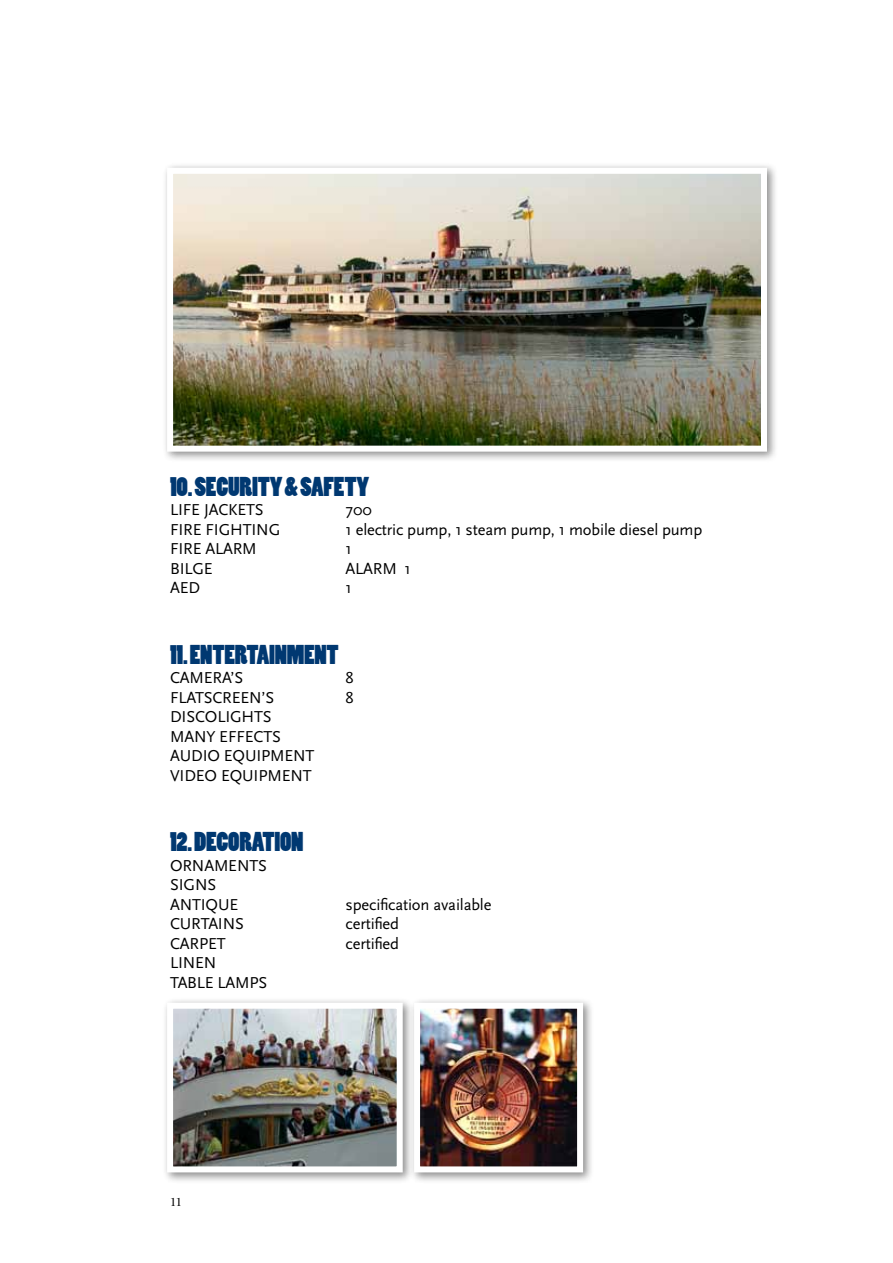
<style>
.page{position:relative;width:893px;height:1263px;background:#fff}
.page>*{position:absolute;margin:0;border:0;box-sizing:border-box;transform-origin:0 0}
.t1{font:25.5px "Poplar Std";letter-spacing:-.01em;color:#003871}
.t2{font:16.5px/19.5px "Scala Sans";letter-spacing:-.01em;color:#000}
.t3{font:12px "New Baskerville Std";color:#000}
</style>
<div class="page">
<div style="left:162px;top:163px;width:616px;height:300px;background:#000;opacity:.45"></div>
<img style="left:174px;top:175px;width:586px;height:270px">
<div style="left:167px;top:168px;width:600px;height:284px;border:6px solid #fff"></div>
<div style="left:162px;top:997px;width:252px;height:187px;background:#000;opacity:.45"></div>
<img style="left:174px;top:1010px;width:222px;height:155px">
<div style="left:167px;top:1003px;width:236px;height:169px;border:6px solid #fff"></div>
<div style="left:409px;top:997px;width:185px;height:187px;background:#000;opacity:.45"></div>
<img style="left:421px;top:1010px;width:155px;height:155px">
<div style="left:414px;top:1003px;width:169px;height:169px;border:6px solid #fff"></div>
<h1 class="t1" style="left:170px;top:472px;width:201px">10. SECURITY &amp; SAFETY</h1>
<p class="t2" style="left:170px;top:500px;width:95px">LIFE JACKETS</p>
<p class="t2" style="left:346px;top:500px;width:28px">700</p>
<p class="t2" style="left:170px;top:520px;width:112px">FIRE FIGHTING</p>
<p class="t2" style="left:346px;top:520px;width:358px">1 electric pump, 1 steam pump, 1 mobile diesel pump</p>
<p class="t2" style="left:170px;top:539px;width:88px">FIRE ALARM</p>
<p class="t2" style="left:346px;top:539px;width:8px">1</p>
<p class="t2" style="left:170px;top:559px;width:44px">BILGE</p>
<p class="t2" style="left:346px;top:559px;width:67px">ALARM 1</p>
<p class="t2" style="left:170px;top:578px;width:32px">AED</p>
<p class="t2" style="left:346px;top:578px;width:8px">1</p>
<h1 class="t1" style="left:170px;top:640px;width:170px">11. ENTERTAINMENT</h1>
<p class="t2" style="left:170px;top:668px;width:75px">CAMERA’S</p>
<p class="t2" style="left:346px;top:668px;width:10px">8</p>
<p class="t2" style="left:170px;top:688px;width:106px">FLATSCREEN’S</p>
<p class="t2" style="left:346px;top:688px;width:10px">8</p>
<p class="t2" style="left:170px;top:707px;width:146px">DISCOLIGHTS<br>MANY EFFECTS<br>AUDIO EQUIPMENT<br>VIDEO EQUIPMENT</p>
<h1 class="t1" style="left:170px;top:828px;width:135px">12. DECORATION</h1>
<p class="t2" style="left:170px;top:856px;width:98px">ORNAMENTS<br>SIGNS<br>ANTIQUE</p>
<p class="t2" style="left:346px;top:895px;width:147px">specification available</p>
<p class="t2" style="left:170px;top:914px;width:75px">CURTAINS</p>
<p class="t2" style="left:346px;top:914px;width:55px">certified</p>
<p class="t2" style="left:170px;top:934px;width:57px">CARPET</p>
<p class="t2" style="left:346px;top:934px;width:55px">certified</p>
<p class="t2" style="left:170px;top:953px;width:99px">LINEN<br>TABLE LAMPS</p>
<p class="t3" style="left:170px;top:1195px;width:13px">11</p>
</div>
